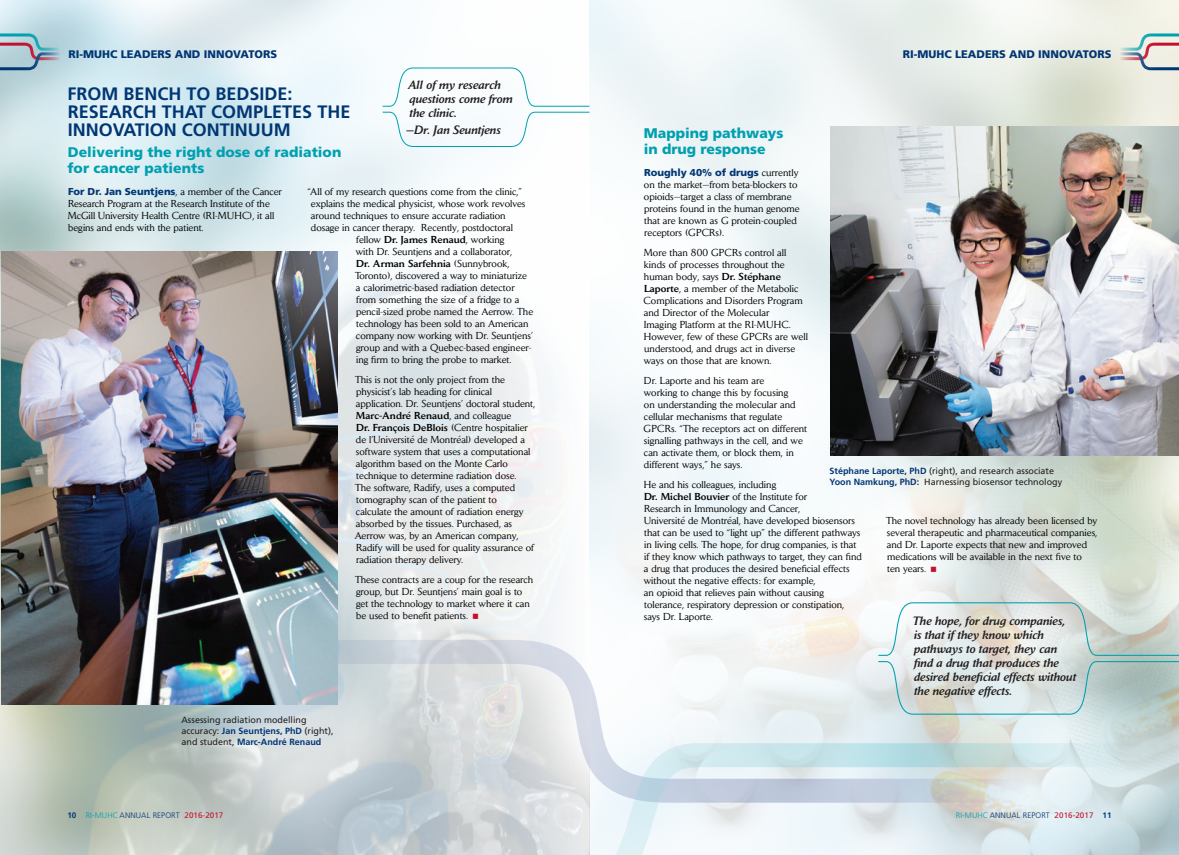
<style>
.page{position:relative;width:1179px;height:855px;background:#fff}
.page>*{position:absolute;margin:0;border:0;box-sizing:border-box;transform-origin:0 0}
.Features_Title{font:700 18px/18px "Frutiger";color:#013674}
.Feature_Subtitle_2{font:900 14px/16px "Frutiger";color:#00a0b0}
.Pull_quote{font:italic 500 12px/14px "Daily News";color:#231f20}
.section_heads{font:900 11px "Frutiger";color:#013674}
.Body_ENG_Jaeger{font:10px/12px "Daily News";color:#000}
.Body_ENG_Jaeger-2{font:500 10px "Daily News";letter-spacing:.005em;color:#000}
.Captions_Frutiger{font:9px/10.8px "Frutiger";color:#231f20}
.t1{font:300 8px "Frutiger";letter-spacing:.01em;color:#013674}
.s1{font-family:"Frutiger";font-weight:900;color:#013674}
.s2{font-weight:500}
.s3{font-weight:400}
.s4{font-weight:700;color:#013674}
.s5{font-weight:700}
.s6{color:#00a0b0}
.s7{font-weight:400;color:#c3102f}
</style>
<div class="page">
<img style="left:0;top:0;width:1179px;height:394px">
<img style="left:590px;top:394px;width:589px;height:348px">
<img style="left:0;top:156px;width:590px;height:699px">
<svg style="left:0;top:32px;width:64px;height:39px;background:#9eb7c5"></svg>
<svg style="left:1114px;top:32px;width:65px;height:39px;background:#ced0cd"></svg>
<img style="left:831px;top:127px;width:348px;height:328px">
<svg style="left:331px;top:639px;width:847px;height:165px"></svg>
<svg style="left:441px;top:742px;width:738px;height:113px;background:#d7e2e6"></svg>
<img style="left:2px;top:251px;width:336px;height:453px">
<svg style="left:382px;top:67px;width:209px;height:80px"></svg>
<svg style="left:877px;top:602px;width:302px;height:113px;background:#d2dcd9"></svg>
<svg style="left:473px;top:613px;width:5px;height:5px"></svg>
<svg style="left:931px;top:566px;width:5px;height:6px"></svg>
<p class="section_heads" style="left:68px;top:48px;width:210px">RI-MUHC LEADERS AND INNOVATORS</p>
<p class="section_heads" style="left:903px;top:48px;width:210px">RI-MUHC LEADERS AND INNOVATORS</p>
<p class="Features_Title" style="left:67px;top:84px;width:284px">FROM BENCH TO BEDSIDE:<br>RESEARCH THAT COMPLETES THE<br>INNOVATION CONTINUUM</p>
<p class="Feature_Subtitle_2" style="left:67px;top:143px;width:275px">Delivering the right dose of radiation for cancer patients</p>
<p class="Body_ENG_Jaeger" style="left:68px;top:185px;width:216px"><span class="s1">For Dr. Jan Seuntjens</span>, a member of the Cancer Research Program at the Research Institute of the McGill University Health Centre (RI-MUHC), it all begins and ends with the patient.</p>
<p class="Body_ENG_Jaeger" style="left:308px;top:185px;width:216px">“All of my research questions come from the clinic,”</p>
<p class="Pull_quote" style="left:408px;top:78px;width:106px">All of my research questions come from the clinic.</p>
<p class="Pull_quote" style="left:406px;top:123px;width:96px">—Dr. Jan Seuntjens</p>
<p class="Feature_Subtitle_2" style="left:644px;top:125px;width:141px">Mapping pathways in drug response</p>
<p class="Body_ENG_Jaeger" style="left:644px;top:166px;width:157px"><span class="s1">Roughly 40% of drugs</span> currently on the market—from beta-blockers to opioids—target a class of membrane proteins found in the human genome that are known as G protein-coupled receptors (GPCRs).</p>
<p class="Body_ENG_Jaeger" style="left:644px;top:246px;width:166px">More than 800 GPCRs control all kinds of processes throughout the human body, says <span class="s2">Dr. Stéphane<br>Laporte</span>, a member of the Metabolic<br>Complications and Disorders Program and Director of the Molecular<br>Imaging Platform at the RI-MUHC.<br>However, few of these GPCRs are well understood, and drugs act in diverse ways on those that are known.</p>
<p class="Body_ENG_Jaeger" style="left:644px;top:374px;width:165px">Dr. Laporte and his team are<br>working to change this by focusing<br>on understanding the molecular and cellular mechanisms that regulate GPCRs. “The receptors act on different signalling pathways in the cell, and we can activate them, or block them, in different ways,” he says.</p>
<p class="Body_ENG_Jaeger" style="left:644px;top:478px;width:220px">He and his colleagues, including<br><span class="s2">Dr. Michel Bouvier</span> of the Institute for<br>Research in Immunology and Cancer,<br>Université de Montréal, have developed biosensors that can be used to “light up” the different pathways in living cells. The hope, for drug companies, is that if they know which pathways to target, they can find a drug that produces the desired beneficial effects without the negative effects: for example,<br>an opioid that relieves pain without causing tolerance, respiratory depression or constipation, says Dr. Laporte.</p>
<p class="Body_ENG_Jaeger" style="left:311px;top:197px;width:216px">explains the medical physicist, whose work revolves</p>
<p class="Body_ENG_Jaeger" style="left:311px;top:209px;width:196px">around techniques to ensure accurate radiation</p>
<p class="Body_ENG_Jaeger" style="left:311px;top:221px;width:204px">dosage in cancer therapy. Recently, postdoctoral</p>
<p class="Body_ENG_Jaeger" style="left:356px;top:233px;width:150px">fellow <span class="s2">Dr. James Renaud</span>, working</p>
<p class="Body_ENG_Jaeger" style="left:356px;top:245px;width:158px">with Dr. Seuntjens and a collaborator,</p>
<p class="Body_ENG_Jaeger-2" style="left:356px;top:257px;width:155px">Dr. Arman Sarfehnia <span class="s3">(Sunnybrook,</span></p>
<p class="Body_ENG_Jaeger" style="left:355px;top:269px;width:173px">Toronto), discovered a way to miniaturize</p>
<p class="Body_ENG_Jaeger" style="left:356px;top:281px;width:160px">a calorimetric-based radiation detector</p>
<p class="Body_ENG_Jaeger" style="left:356px;top:293px;width:165px">from something the size of a fridge to a</p>
<p class="Body_ENG_Jaeger" style="left:356px;top:305px;width:179px">pencil-sized probe named the Aerrow. The</p>
<p class="Body_ENG_Jaeger" style="left:356px;top:317px;width:174px">technology has been sold to an American</p>
<p class="Body_ENG_Jaeger" style="left:356px;top:329px;width:179px">company now working with Dr. Seuntjens’</p>
<p class="Body_ENG_Jaeger" style="left:356px;top:341px;width:177px">group and with a Quebec-based engineer-</p>
<p class="Body_ENG_Jaeger" style="left:356px;top:353px;width:157px">ing firm to bring the probe to market.</p>
<p class="Body_ENG_Jaeger" style="left:355px;top:373px;width:182px">This is not the only project from the physicist’s lab heading for clinical application. Dr. Seuntjens’ doctoral student, <span class="s2">Marc‑André Renaud</span>, and colleague<br><span class="s2">Dr. François DeBlois</span> (Centre hospitalier de l’Université de Montréal) developed a software system that uses a computational algorithm based on the Monte Carlo technique to determine radiation dose.<br>The software, Radify, uses a computed tomography scan of the patient to<br>calculate the amount of radiation energy absorbed by the tissues. Purchased, as Aerrow was, by an American company, Radify will be used for quality assurance of radiation therapy delivery.</p>
<p class="Body_ENG_Jaeger" style="left:355px;top:573px;width:180px">These contracts are a coup for the research group, but Dr. Seuntjens’ main goal is to get the technology to market where it can be used to benefit patients.</p>
<p class="Captions_Frutiger" style="left:830px;top:465px;width:234px"><span class="s4">Stéphane Laporte, PhD</span> (right), and research associate<br><span class="s4">Yoon Namkung, PhD:</span> Harnessing biosensor technology</p>
<p class="Body_ENG_Jaeger" style="left:886px;top:514px;width:213px">The novel technology has already been licensed by several therapeutic and pharmaceutical companies, and Dr. Laporte expects that new and improved medications will be available in the next five to<br>ten years.</p>
<p class="Pull_quote" style="left:913px;top:614px;width:165px">The hope, for drug companies,<br>is that if they know which pathways to target, they can find a drug that produces the desired beneficial effects without the negative effects.</p>
<p class="Captions_Frutiger" style="left:182px;top:715px;width:154px">Assessing radiation modelling accuracy: <span class="s4">Jan Seuntjens, PhD</span> (right), and student, <span class="s4">Marc-André Renaud</span></p>
<p class="t1" style="left:67px;top:810px;width:157px"><span class="s5">10</span> <span class="s6">RI-MUHC</span> ANNUAL REPORT <span class="s7">2016-2017</span></p>
<p class="t1" style="left:956px;top:810px;width:157px"><span class="s6">RI-MUHC</span> ANNUAL REPORT <span class="s7">2016-2017</span> <span class="s5">11</span></p>
</div>
